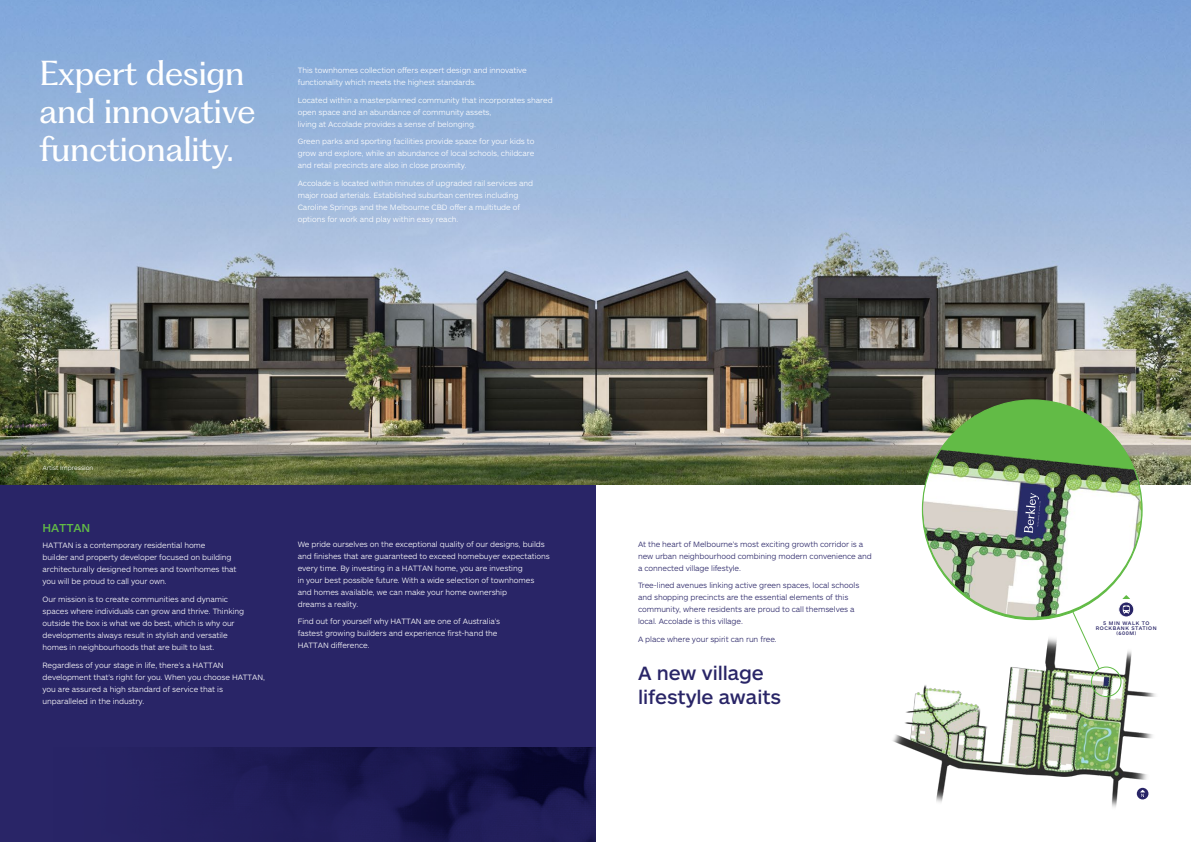
<style>
.page{position:relative;width:1191px;height:842px;background:#fff}
.page>*{position:absolute;margin:0;border:0;box-sizing:border-box;transform-origin:0 0}
.t1{font:32px/38px "PP Fragment Glare";letter-spacing:-.005em;color:#fff}
.t2{font:500 20px/24px "ARS Maquette Pro";letter-spacing:-.005em;color:#292567}
.t3{font:500 12px "ARS Maquette Pro";letter-spacing:-.01em;color:#62bb46}
.t4{font:300 8px/12px "ARS Maquette Pro";letter-spacing:-.01em;color:#fff}
.t5{font:300 8px/12px "ARS Maquette Pro";letter-spacing:-.01em;color:#292567}
.t6{font:300 6.5px "ARS Maquette Pro";letter-spacing:-.01em;color:#fff}
.t7{font:500 5.3px/5.3px "ARS Maquette Pro";letter-spacing:.1em;color:#292567;text-align:center}
</style>
<div class="page">
<div style="left:0;top:485px;width:595px;height:357px;background:#292567"></div>
<img style="left:0;top:0;width:1191px;height:485px">
<img style="left:189px;top:747px;width:406px;height:95px">
<img style="left:892px;top:594px;width:264px;height:214px">
<img style="left:923px;top:399px;width:218px;height:218px;border-radius:109px">
<svg style="left:1136px;top:788px;width:12px;height:11px"></svg>
<svg style="left:1024px;top:493px;width:16px;height:40px"></svg>
<img style="left:1091px;top:667px;width:30px;height:29px;border-radius:15px">
<div style="left:1091px;top:666px;width:30px;height:31px;border:1px solid #62bb46;border-radius:50%"></div>
<svg style="left:1118px;top:602px;width:15px;height:15px"></svg>
<div style="left:1118px;top:602px;width:16px;height:15px;border:1px solid #fff;border-radius:50%"></div>
<svg style="left:1122px;top:605px;width:7px;height:9px"></svg>
<svg style="left:1122px;top:595px;width:8px;height:4px"></svg>
<h1 class="t1" style="left:40px;top:56px;width:218px">Expert design and innovative functionality.</h1>
<p class="t4" style="left:298px;top:64px;width:231px">This townhomes collection offers expert design and innovative functionality which meets the highest standards.</p>
<p class="t4" style="left:298px;top:93px;width:256px">Located within a masterplanned community that incorporates shared open space and an abundance of community assets,<br>living at Accolade provides a sense of belonging.</p>
<p class="t4" style="left:298px;top:135px;width:238px;text-align:justify">Green parks and sporting facilities provide space for your kids to grow and explore, while an abundance of local schools, childcare and retail precincts are also in close proximity.</p>
<p class="t4" style="left:298px;top:177px;width:237px">Accolade is located within minutes of upgraded rail services and major road arterials. Established suburban centres including Caroline Springs and the Melbourne CBD offer a multitude of options for work and play within easy reach.</p>
<p class="t6" style="left:43px;top:464px;width:52px">Artist Impression</p>
<h3 class="t3" style="left:43px;top:520px;width:49px">HATTAN</h3>
<p class="t4" style="left:43px;top:539px;width:196px">HATTAN is a contemporary residential home<br>builder and property developer focused on building architecturally designed homes and townhomes that you will be proud to call your own.</p>
<p class="t4" style="left:43px;top:593px;width:203px">Our mission is to create communities and dynamic spaces where individuals can grow and thrive. Thinking outside the box is what we do best, which is why our developments always result in stylish and versatile homes in neighbourhoods that are built to last.</p>
<p class="t4" style="left:43px;top:658px;width:224px">Regardless of your stage in life, there’s a HATTAN development that’s right for you. When you choose HATTAN, you are assured a high standard of service that is unparalleled in the industry.</p>
<p class="t4" style="left:298px;top:538px;width:253px">We pride ourselves on the exceptional quality of our designs, builds and finishes that are guaranteed to exceed homebuyer expectations every time. By investing in a HATTAN home, you are investing<br>in your best possible future. With a wide selection of townhomes and homes available, we can make your home ownership<br>dreams a reality.</p>
<p class="t4" style="left:298px;top:615px;width:204px">Find out for yourself why HATTAN are one of Australia’s fastest growing builders and experience first-hand the<br>HATTAN difference.</p>
<p class="t7" style="left:1095px;top:620px;width:62px">5 MIN WALK TO<br>ROCKBANK STATION (600M)</p>
<p class="t5" style="left:638px;top:538px;width:235px">At the heart of Melbourne’s most exciting growth corridor is a new urban neighbourhood combining modern convenience and a connected village lifestyle.</p>
<p class="t5" style="left:638px;top:579px;width:223px">Tree-lined avenues linking active green spaces, local schools and shopping precincts are the essential elements of this community, where residents are proud to call themselves a local. Accolade is this village.</p>
<p class="t5" style="left:638px;top:633px;width:140px">A place where your spirit can run free.</p>
<h2 class="t2" style="left:638px;top:660px;width:145px">A new village lifestyle awaits</h2>
</div>
